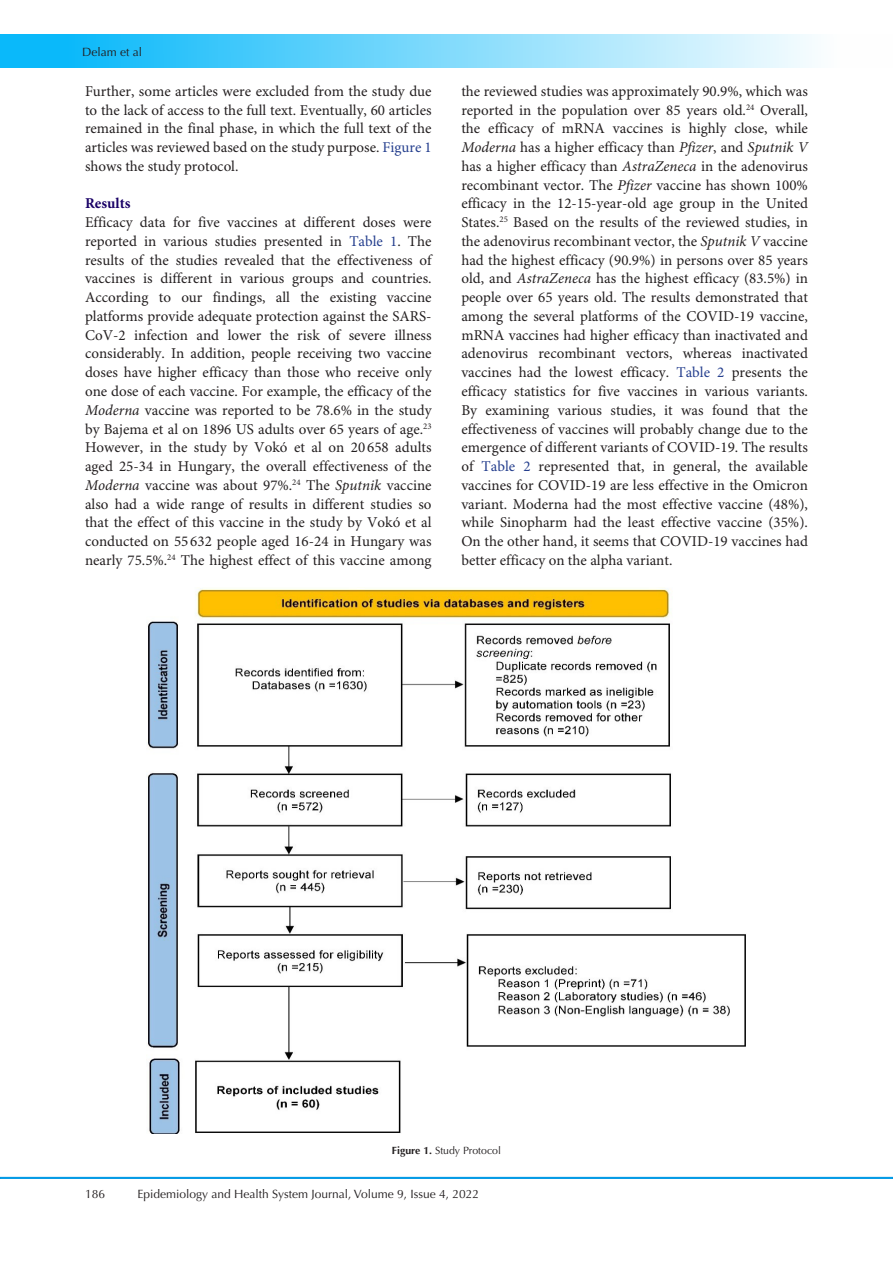
<style>
.page{position:relative;width:893px;height:1263px;background:#fff}
.page>*{position:absolute;margin:0;border:0;box-sizing:border-box;transform-origin:0 0}
.t1{font:15px/18.8px "Minion Pro";color:#231f20;text-align:justify}
.t2{font:700 15px "Minion Pro";color:#190066}
.t3{font:12px "Optima LT Std";color:#231f20}
.t4{font:10.5px "Optima LT Std";color:#231f20}
.s1{color:#253f8e}
.s2{font-style:italic}
.s3{font-weight:700}
</style>
<div class="page">
<hr style="left:0;top:1177px;width:893px;height:2px;background:#0099e5">
<div style="left:1px;top:35px;width:892px;height:33px;background:linear-gradient(to right,#00b4f9,#fff)"></div>
<img style="left:148px;top:589px;width:598px;height:544px">
<p class="t3" style="left:82px;top:45px;width:62px">Delam et al</p>
<p class="t1" style="left:85px;top:82px;width:348px">Further, some articles were excluded from the study due to the lack of access to the full text. Eventually, 60 articles remained in the final phase, in which the full text of the articles was reviewed based on the study purpose. <span class="s1">Figure 1 </span>shows the study protocol.</p>
<p class="t2" style="left:85px;top:193px;width:47px">Results</p>
<p class="t1" style="left:85px;top:214px;width:348px">Efficacy data for five vaccines at different doses were reported in various studies presented in <span class="s1">Table 1</span>. The results of the studies revealed that the effectiveness of vaccines is different in various groups and countries.<br>According to our findings, all the existing vaccine platforms provide adequate protection against the SARS-CoV-2 infection and lower the risk of severe illness considerably. In addition, people receiving two vaccine doses have higher efficacy than those who receive only one dose of each vaccine. For example, the efficacy of the <span class="s2">Moderna</span> vaccine was reported to be 78.6% in the study by Bajema et al on 1896 US adults over 65 years of age.<sup>23<br></sup>However, in the study by Vokó et al on 20 658 adults aged 25-34 in Hungary, the overall effectiveness of the <span class="s2">Moderna</span> vaccine was about 97%.<sup>24</sup> The <span class="s2">Sputnik</span> vaccine also had a wide range of results in different studies so that the effect of this vaccine in the study by Vokó et al conducted on 55 632 people aged 16-24 in Hungary was nearly 75.5%.<sup>24</sup> The highest effect of this vaccine among</p>
<p class="t1" style="left:461px;top:82px;width:348px">the reviewed studies was approximately 90.9%, which was reported in the population over 85 years old.<sup>24</sup> Overall, the efficacy of mRNA vaccines is highly close, while <span class="s2">Moderna</span> has a higher efficacy than <span class="s2">Pfizer</span>, and <span class="s2">Sputnik V </span>has a higher efficacy than <span class="s2">AstraZeneca</span> in the adenovirus recombinant vector. The <span class="s2">Pfizer</span> vaccine has shown 100% efficacy in the 12-15-year-old age group in the United States.<sup>25</sup> Based on the results of the reviewed studies, in the adenovirus recombinant vector, the <span class="s2">Sputnik V</span> vaccine had the highest efficacy (90.9%) in persons over 85 years old, and <span class="s2">AstraZeneca</span> has the highest efficacy (83.5%) in people over 65 years old. The results demonstrated that among the several platforms of the COVID-19 vaccine, mRNA vaccines had higher efficacy than inactivated and adenovirus recombinant vectors, whereas inactivated vaccines had the lowest efficacy. <span class="s1">Table 2</span> presents the efficacy statistics for five vaccines in various variants.<br>By examining various studies, it was found that the effectiveness of vaccines will probably change due to the emergence of different variants of COVID-19. The results of <span class="s1">Table 2</span> represented that, in general, the available vaccines for COVID-19 are less effective in the Omicron variant. Moderna had the most effective vaccine (48%), while Sinopharm had the least effective vaccine (35%).<br>On the other hand, it seems that COVID-19 vaccines had better efficacy on the alpha variant.</p>
<p class="t4" style="left:392px;top:1144px;width:111px"><span class="s3">Figure 1.</span> Study Protocol</p>
<p class="t3" style="left:85px;top:1187px;width:22px">186</p>
<p class="t3" style="left:138px;top:1187px;width:343px">Epidemiology and Health System Journal, Volume 9, Issue 4, 2022</p>
</div>
